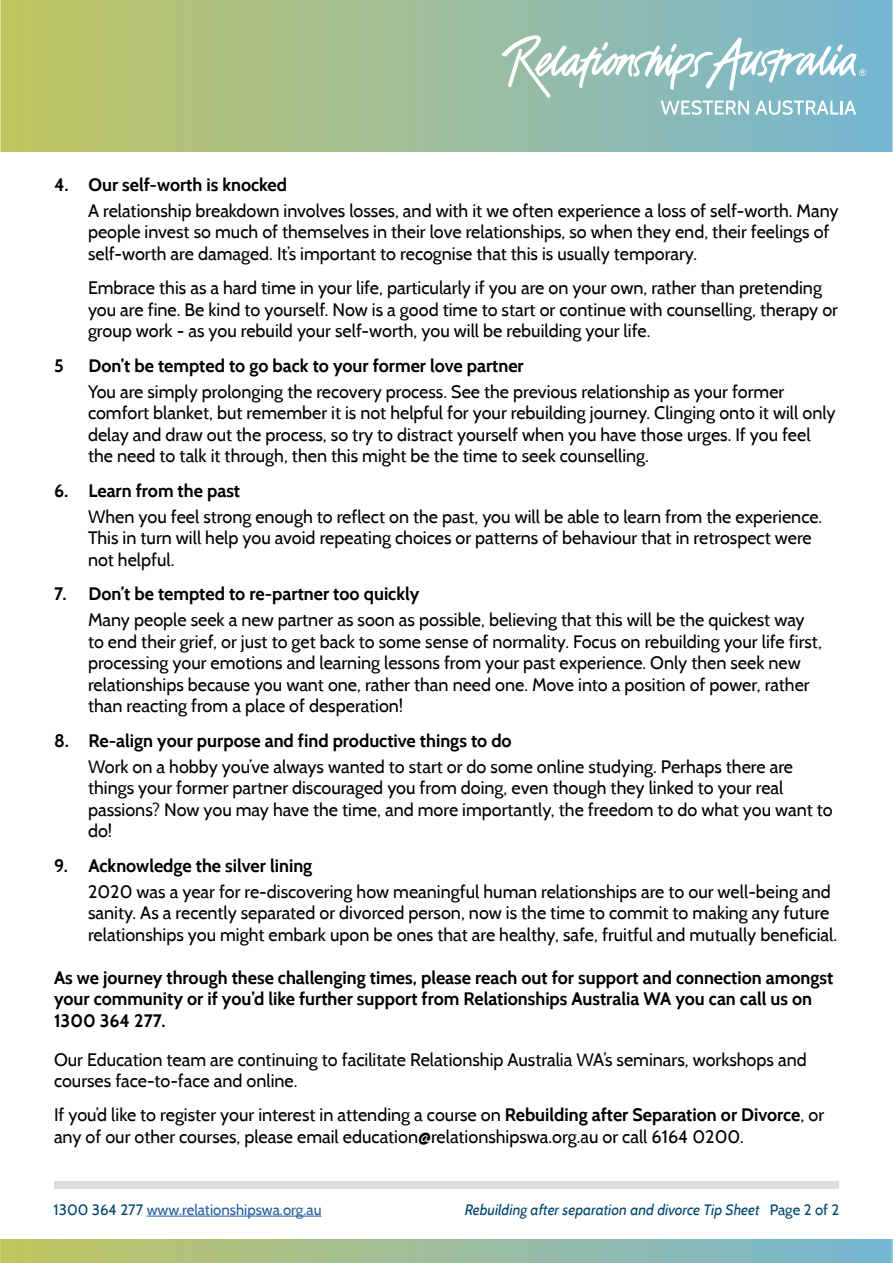
<style>
.page{position:relative;width:893px;height:1263px;background:#fff}
.page>*{position:absolute;margin:0;border:0;box-sizing:border-box;transform-origin:0 0}
.t1{font:18px/21.6px "Cabin";color:#000}
.t2{font:700 18px/21.6px "Cabin";color:#000}
.t3{font:italic 15px "Cabin";color:#00476d}
.t4{font:15px "Cabin";color:#215e9e}
.s1{font-weight:700}
.s2{color:#00476d}
.s3{font-style:normal}
</style>
<div class="page">
<img style="left:0;top:0;width:893px;height:152px">
<svg style="left:501px;top:35px;width:365px;height:80px"></svg>
<img style="left:0;top:1240px;width:893px;height:23px">
<div style="left:54px;top:1181px;width:785px;height:7px;background:#dcddde"></div>
<hr style="left:147px;top:1216px;width:175px;height:1px;background:#215e9e">
<p class="t2" style="left:54px;top:173px;width:235px">4. Our self-worth is knocked</p>
<p class="t1" style="left:88px;top:199px;width:752px">A relationship breakdown involves losses, and with it we often experience a loss of self-worth. Many people invest so much of themselves in their love relationships, so when they end, their feelings of self-worth are damaged. It’s important to recognise that this is usually temporary.</p>
<p class="t1" style="left:88px;top:277px;width:751px">Embrace this as a hard time in your life, particularly if you are on your own, rather than pretending you are fine. Be kind to yourself. Now is a good time to start or continue with counselling, therapy or group work - as you rebuild your self-worth, you will be rebuilding your life.</p>
<p class="t2" style="left:54px;top:354px;width:11px">5</p>
<p class="t2" style="left:89px;top:354px;width:437px">Don’t be tempted to go back to your former love partner</p>
<p class="t1" style="left:88px;top:380px;width:749px">You are simply prolonging the recovery process. See the previous relationship as your former comfort blanket, but remember it is not helpful for your rebuilding journey. Clinging onto it will only delay and draw out the process, so try to distract yourself when you have those urges. If you feel the need to talk it through, then this might be the time to seek counselling.</p>
<p class="t2" style="left:54px;top:479px;width:188px">6. Learn from the past</p>
<p class="t1" style="left:88px;top:505px;width:736px">When you feel strong enough to reflect on the past, you will be able to learn from the experience.<br>This in turn will help you avoid repeating choices or patterns of behaviour that in retrospect were not helpful.</p>
<p class="t2" style="left:54px;top:583px;width:367px">7. Don’t be tempted to re-partner too quickly</p>
<p class="t1" style="left:88px;top:609px;width:735px">Many people seek a new partner as soon as possible, believing that this will be the quickest way to end their grief, or just to get back to some sense of normality. Focus on rebuilding your life first, processing your emotions and learning lessons from your past experience. Only then seek new relationships because you want one, rather than need one. Move into a position of power, rather than reacting from a place of desperation!</p>
<p class="t2" style="left:54px;top:729px;width:459px">8. Re-align your purpose and find productive things to do</p>
<p class="t1" style="left:88px;top:755px;width:746px">Work on a hobby you’ve always wanted to start or do some online studying. Perhaps there are things your former partner discouraged you from doing, even though they linked to your real passions? Now you may have the time, and more importantly, the freedom to do what you want to do!</p>
<p class="t2" style="left:54px;top:855px;width:260px">9. Acknowledge the silver lining</p>
<p class="t1" style="left:88px;top:880px;width:751px">2020 was a year for re-discovering how meaningful human relationships are to our well-being and sanity. As a recently separated or divorced person, now is the time to commit to making any future relationships you might embark upon be ones that are healthy, safe, fruitful and mutually beneficial.</p>
<p class="t2" style="left:54px;top:966px;width:781px">As we journey through these challenging times, please reach out for support and connection amongst your community or if you’d like further support from Relationships Australia WA you can call us on<br>1300 364 277.</p>
<p class="t1" style="left:54px;top:1048px;width:754px">Our Education team are continuing to facilitate Relationship Australia WA’s seminars, workshops and courses face-to-face and online.</p>
<p class="t1" style="left:54px;top:1104px;width:772px">If you’d like to register your interest in attending a course on <span class="s1">Rebuilding after Separation or Divorce</span>, or any of our other courses, please email education@relationshipswa.org.au or call 6164 0200.</p>
<p class="t4" style="left:54px;top:1200px;width:269px"><span class="s2">1300 364 277</span> www.relationshipswa.org.au</p>
<p class="t3" style="left:465px;top:1200px;width:376px">Rebuilding after separation and divorce Tip Sheet <span class="s3">Page 2 of 2</span></p>
</div>
